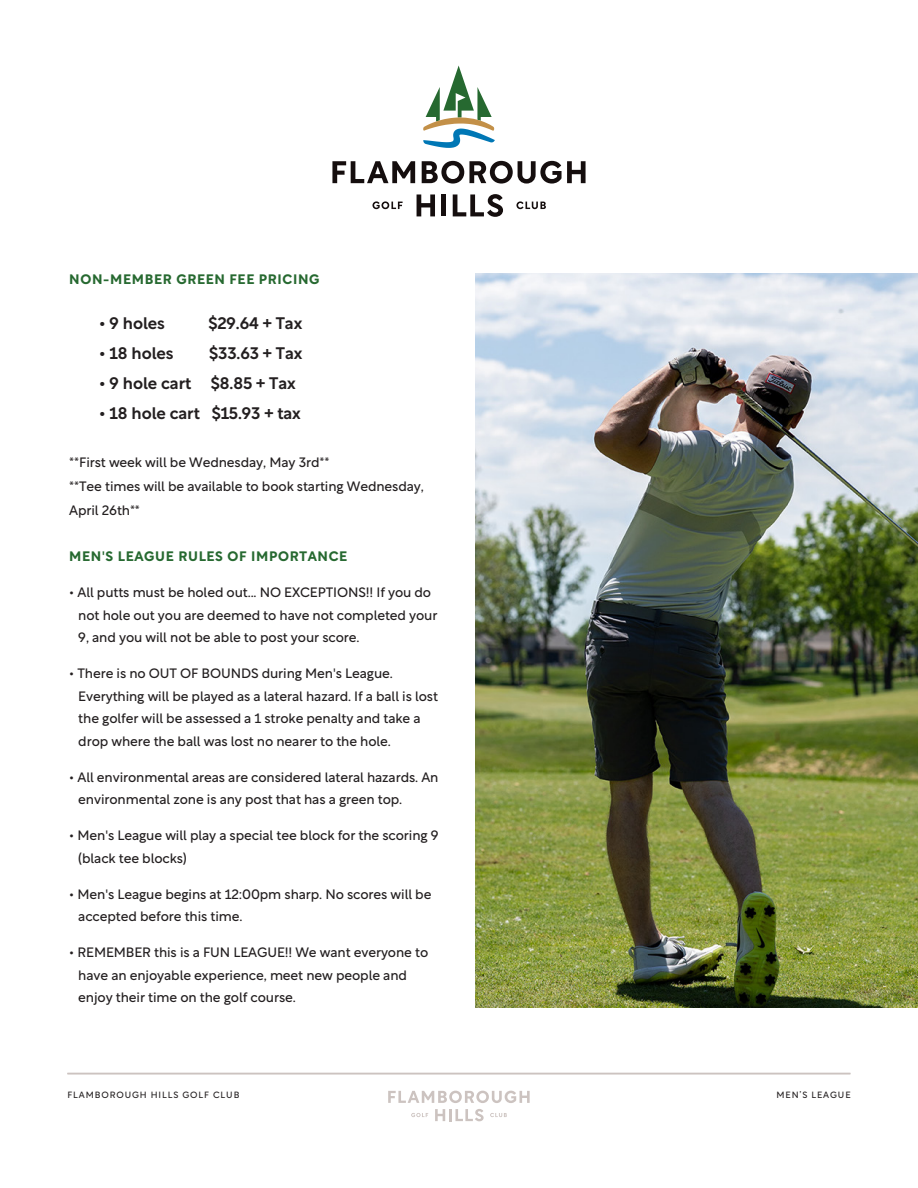
<style>
.page{position:relative;width:918px;height:1188px;background:#fff}
.page>*{position:absolute;margin:0;border:0;box-sizing:border-box;transform-origin:0 0}
.t1{font:500 16.5px "Rotunda";letter-spacing:-.005em;color:#231f20}
.t2{font:13.5px/22.5px "Rotunda";letter-spacing:-.01em;color:#231f20}
.t3{font:700 13.5px "Rotunda";letter-spacing:.05em;color:#266930}
.t4{font:9px "Rotunda";letter-spacing:.1em;color:#231f20}
</style>
<div class="page">
<svg style="left:332px;top:161px;width:83px;height:22px"></svg>
<svg style="left:422px;top:161px;width:164px;height:23px"></svg>
<svg style="left:417px;top:194px;width:18px;height:22px"></svg>
<hr style="left:442px;top:194px;width:4px;height:22px;background:#150e0e">
<svg style="left:453px;top:194px;width:50px;height:23px"></svg>
<svg style="left:372px;top:201px;width:31px;height:8px"></svg>
<svg style="left:516px;top:201px;width:30px;height:8px"></svg>
<svg style="left:423px;top:66px;width:72px;height:82px"></svg>
<svg style="left:388px;top:1091px;width:142px;height:12px"></svg>
<svg style="left:435px;top:1109px;width:49px;height:12px"></svg>
<svg style="left:411px;top:1113px;width:17px;height:4px"></svg>
<svg style="left:490px;top:1113px;width:17px;height:4px"></svg>
<hr style="left:67px;top:1073px;width:783px;height:1px;background:#ccc3c0">
<img style="left:476px;top:274px;width:442px;height:734px">
<p class="t3" style="left:69px;top:272px;width:252px">NON-MEMBER GREEN FEE PRICING</p>
<p class="t1" style="left:99px;top:315px;width:67px">• 9 holes</p>
<p class="t1" style="left:208px;top:315px;width:95px">$29.64 + Tax</p>
<p class="t1" style="left:99px;top:345px;width:76px">• 18 holes</p>
<p class="t1" style="left:209px;top:345px;width:95px">$33.63 + Tax</p>
<p class="t1" style="left:99px;top:375px;width:198px">• 9 hole cart $8.85 + Tax</p>
<p class="t1" style="left:99px;top:405px;width:203px">• 18 hole cart $15.93 + tax</p>
<p class="t2" style="left:69px;top:451px;width:356px;line-height:24px">**First week will be Wednesday, May 3rd**<br>**Tee times will be available to book starting Wednesday,<br>April 26th**</p>
<p class="t3" style="left:69px;top:550px;width:279px">MEN'S LEAGUE RULES OF IMPORTANCE</p>
<p class="t2" style="left:78px;top:582px;width:361px;text-indent:-9px">• All putts must be holed out... NO EXCEPTIONS!! If you do not hole out you are deemed to have not completed your<br>9, and you will not be able to post your score.</p>
<p class="t2" style="left:78px;top:663px;width:361px;text-indent:-9px">• There is no OUT OF BOUNDS during Men's League.<br>Everything will be played as a lateral hazard. If a ball is lost the golfer will be assessed a 1 stroke penalty and take a drop where the ball was lost no nearer to the hole.</p>
<p class="t2" style="left:78px;top:766px;width:362px;text-indent:-9px">• All environmental areas are considered lateral hazards. An environmental zone is any post that has a green top.</p>
<p class="t2" style="left:78px;top:825px;width:362px;text-indent:-9px">• Men's League will play a special tee block for the scoring 9 (black tee blocks)</p>
<p class="t2" style="left:78px;top:884px;width:355px;text-indent:-9px">• Men's League begins at 12:00pm sharp. No scores will be accepted before this time.</p>
<p class="t2" style="left:78px;top:942px;width:351px;text-indent:-9px">• REMEMBER this is a FUN LEAGUE!! We want everyone to have an enjoyable experience, meet new people and enjoy their time on the golf course.</p>
<p class="t4" style="left:68px;top:1091px;width:173px">FLAMBOROUGH HILLS GOLF CLUB</p>
<p class="t4" style="left:777px;top:1091px;width:76px">MEN’S LEAGUE</p>
</div>
